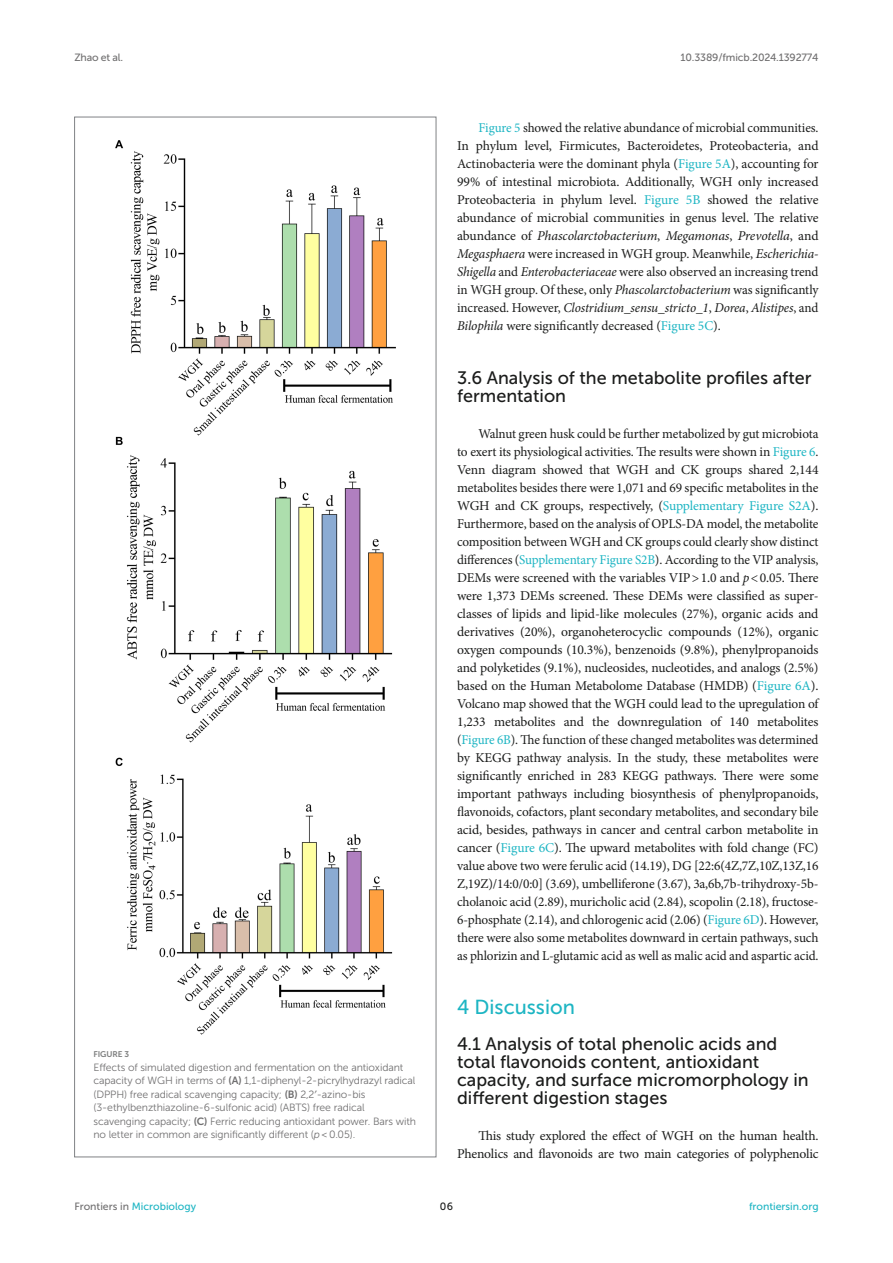
<style>
.page{position:relative;width:893px;height:1263px;background:#fff}
.page>*{position:absolute;margin:0;border:0;box-sizing:border-box;transform-origin:0 0}
.HEAD_1{font:20.25px "Museo Sans 500";color:#1db5c3}
.HEAD_2_after_HEAD_1{font:18px/18px "Museo Sans 500";color:#1b1c1b}
.HEAD_2{font:18px/18px "Museo Sans 500";color:#1b1c1b}
.TEXT_FLUSH{font:13.5px/18px "Minion Pro";letter-spacing:-.015em;color:#1b1c1b;text-align:justify}
.TEXT{font:13.5px/18px "Minion Pro";letter-spacing:-.005em;color:#1b1c1b;text-align:justify}
.FIG_LEG{font:10.5px/13.5px "Museo Sans 300";letter-spacing:-.01em;color:#706f70}
.t1{font:10.5px "Museo Sans 500";color:#1db5c3}
.t2{font:10.5px "Museo Sans 500";letter-spacing:-.015em;color:#706f70}
.t3{font:10.5px "Museo Sans 500";color:#1b1c1b}
.FIG_HD{font:8.25px "Museo Sans 700";letter-spacing:-.01em;color:#7e7f7f}
.s1{font-family:"Museo Sans 700"}
.s2{font-family:"Gentium Plus"}
.s3{font-style:italic}
.s4{color:#1db5c3}
.s5{color:#706f70}
</style>
<div class="page">
<img style="left:115px;top:140px;width:281px;height:895px">
<p class="t2" style="left:74px;top:51px;width:50px">Zhao et al.</p>
<p class="t2" style="left:681px;top:51px;width:139px">10.3389/fmicb.2024.1392774</p>
<p class="FIG_HD" style="left:94px;top:1049px;width:37px">FIGURE 3</p>
<p class="FIG_LEG" style="left:94px;top:1060px;width:324px">Effects of simulated digestion and fermentation on the antioxidant capacity of WGH in terms of <span class="s1">(A)</span> 1,1-diphenyl-2-picrylhydrazyl radical (DPPH) free radical scavenging capacity; <span class="s1">(B)</span> 2,2<span class="s2">′</span>-azino-bis (3-ethylbenzthiazoline-6-sulfonic acid) (ABTS) free radical scavenging capacity; <span class="s1">(C)</span> Ferric reducing antioxidant power. Bars with no letter in common are significantly different (<span class="s3">p</span> &lt; 0.05).</p>
<p class="TEXT" style="left:457px;top:119px;width:363px;text-indent:21px"><span class="s4">Figure 5</span> showed the relative abundance of microbial communities.<br>In phylum level, Firmicutes, Bacteroidetes, Proteobacteria, and Actinobacteria were the dominant phyla (<span class="s4">Figure 5A</span>), accounting for 99% of intestinal microbiota. Additionally, WGH only increased Proteobacteria in phylum level. <span class="s4">Figure 5B</span> showed the relative abundance of microbial communities in genus level. The relative abundance of <span class="s3">Phascolarctobacterium</span>, <span class="s3">Megamonas</span>, <span class="s3">Prevotella</span>, and <span class="s3">Megasphaera</span> were increased in WGH group. Meanwhile, <span class="s3">Escherichia-Shigella</span> and <span class="s3">Enterobacteriaceae</span> were also observed an increasing trend in WGH group. Of these, only <span class="s3">Phascolarctobacterium</span> was significantly increased. However, <span class="s3">Clostridium_sensu_stricto_1</span>, <span class="s3">Dorea</span>, <span class="s3">Alistipes</span>, and <span class="s3">Bilophila</span> were significantly decreased (<span class="s4">Figure 5C</span>).</p>
<p class="HEAD_2" style="left:457px;top:369px;width:356px">3.6 Analysis of the metabolite profiles after fermentation</p>
<p class="TEXT_FLUSH" style="left:457px;top:425px;width:363px;text-indent:21px">Walnut green husk could be further metabolized by gut microbiota to exert its physiological activities. The results were shown in <span class="s4">Figure 6</span>.<br>Venn diagram showed that WGH and CK groups shared 2,144 metabolites besides there were 1,071 and 69 specific metabolites in the WGH and CK groups, respectively, (<span class="s4">Supplementary Figure S2A</span>).<br>Furthermore, based on the analysis of OPLS-DA model, the metabolite composition between WGH and CK groups could clearly show distinct differences (<span class="s4">Supplementary Figure S2B</span>). According to the VIP analysis, DEMs were screened with the variables VIP&gt;1.0 and <span class="s3">p</span>&lt;0.05. There were 1,373 DEMs screened. These DEMs were classified as super&shy;classes of lipids and lipid-like molecules (27%), organic acids and derivatives (20%), organoheterocyclic compounds (12%), organic oxygen compounds (10.3%), benzenoids (9.8%), phenylpropanoids and polyketides (9.1%), nucleosides, nucleotides, and analogs (2.5%) based on the Human Metabolome Database (HMDB) (<span class="s4">Figure 6A</span>).<br>Volcano map showed that the WGH could lead to the upregulation of 1,233 metabolites and the downregulation of 140 metabolites (<span class="s4">Figure 6B</span>). The function of these changed metabolites was determined by KEGG pathway analysis. In the study, these metabolites were significantly enriched in 283 KEGG pathways. There were some important pathways including biosynthesis of phenylpropanoids, flavonoids, cofactors, plant secondary metabolites, and secondary bile acid, besides, pathways in cancer and central carbon metabolite in cancer (<span class="s4">Figure 6C</span>). The upward metabolites with fold change (FC) value above two were ferulic acid (14.19), DG [22:6(4Z,7Z,10Z,13Z,16<br>Z,19Z)/14:0/0:0] (3.69), umbelliferone (3.67), 3a,6b,7b-trihydroxy-5b&shy;cholanoic acid (2.89), muricholic acid (2.84), scopolin (2.18), fructose-6-phosphate (2.14), and chlorogenic acid (2.06) (<span class="s4">Figure 6D</span>). However, there were also some metabolites downward in certain pathways, such as phlorizin and L-glutamic acid as well as malic acid and aspartic acid.</p>
<p class="HEAD_1" style="left:457px;top:996px;width:119px">4 Discussion</p>
<p class="HEAD_2_after_HEAD_1" style="left:457px;top:1035px;width:353px">4.1 Analysis of total phenolic acids and total flavonoids content, antioxidant capacity, and surface micromorphology in different digestion stages</p>
<p class="TEXT_FLUSH" style="left:457px;top:1127px;width:363px;text-align:right">This study explored the effect of WGH on the human health.<br>Phenolics and flavonoids are two main categories of polyphenolic</p>
<p class="t1" style="left:74px;top:1200px;width:123px"><span class="s5">Frontiers in</span> Microbiology</p>
<p class="t3" style="left:440px;top:1200px;width:15px">06</p>
<p class="t1" style="left:749px;top:1200px;width:71px">frontiersin.org</p>
</div>
